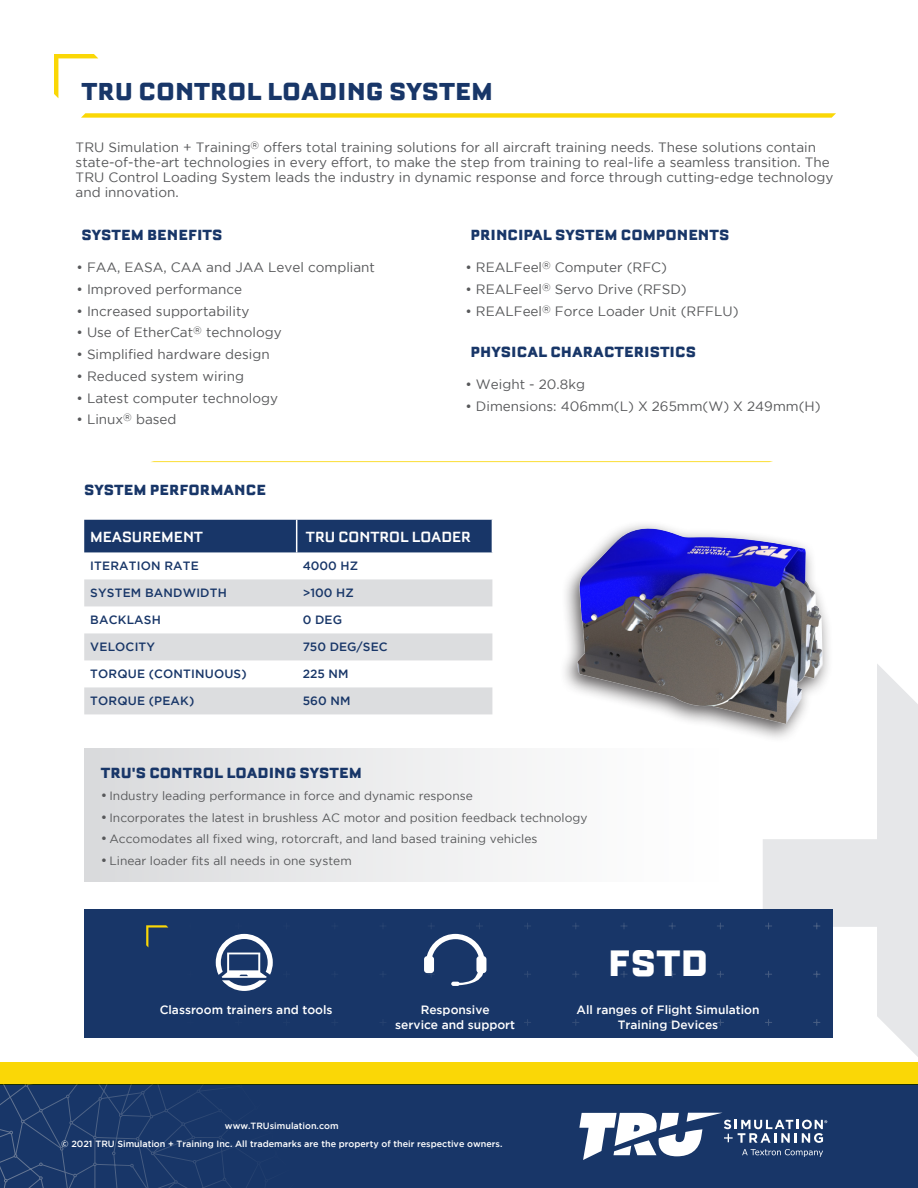
<style>
.page{position:relative;width:918px;height:1188px;background:#fff}
.page>*{position:absolute;margin:0;border:0;box-sizing:border-box;transform-origin:0 0}
.Body_Copy_Header{font:900 45px "Bourgeois";color:#fff}
.t1{font:900 30px "Bourgeois";color:#183668}
.Body_Copy_Header-2{font:900 18px "Bourgeois";color:#183668}
.Body_Copy_Header-3{font:700 18px "Bourgeois";color:#fff}
.Body_Copy{font:13.5px/15px "Gotham";color:#57585a}
.Body_Copy_Header-4{font:12px "Gotham";color:#57585a}
.Body_Copy_Header-5{font:500 12px "Gotham";letter-spacing:.015em;color:#183668}
.Footer_Info{font:500 12px/15px "Gotham";color:#fff;text-align:center}
.Footer_Info-2{font:500 9px "Gotham";color:#fff}
.s1{font-size:13.5px}
</style>
<div class="page">
<svg style="left:81px;top:113px;width:755px;height:5px;background:#fadb26"></svg>
<svg style="left:763px;top:664px;width:155px;height:393px;fill:#e6e7e9"></svg>
<div style="left:0;top:1084px;width:918px;height:104px;background:#183668"></div>
<svg style="left:54px;top:54px;width:44px;height:44px"></svg>
<div style="left:0;top:1062px;width:918px;height:22px;background:#fad706"></div>
<svg style="left:151px;top:461px;width:622px;height:1px"></svg>
<img style="left:564px;top:524px;width:273px;height:243px">
<div style="left:84px;top:520px;width:408px;height:32px;background:#183668"></div>
<svg style="left:84px;top:579px;width:408px;height:135px;fill:#dcdddf"></svg>
<hr style="left:296px;top:520px;width:1px;height:32px;background:#fff">
<div style="left:84px;top:748px;width:634px;height:133px;background:linear-gradient(to right,#dadbdd,#fff)"></div>
<div style="left:84px;top:909px;width:749px;height:129px;background:#183668"></div>
<svg style="left:813px;top:923px;width:7px;height:6px"></svg>
<svg style="left:813px;top:971px;width:7px;height:7px"></svg>
<svg style="left:813px;top:1019px;width:7px;height:7px"></svg>
<svg style="left:765px;top:923px;width:7px;height:6px"></svg>
<svg style="left:765px;top:971px;width:7px;height:7px"></svg>
<svg style="left:765px;top:1019px;width:7px;height:7px"></svg>
<svg style="left:717px;top:923px;width:7px;height:6px"></svg>
<svg style="left:717px;top:971px;width:7px;height:7px"></svg>
<svg style="left:717px;top:1019px;width:7px;height:7px"></svg>
<svg style="left:669px;top:923px;width:7px;height:6px"></svg>
<svg style="left:669px;top:971px;width:7px;height:7px"></svg>
<svg style="left:669px;top:1019px;width:7px;height:7px"></svg>
<svg style="left:621px;top:923px;width:6px;height:6px"></svg>
<svg style="left:620px;top:971px;width:8px;height:6px"></svg>
<svg style="left:620px;top:1019px;width:8px;height:7px"></svg>
<svg style="left:573px;top:923px;width:6px;height:6px"></svg>
<svg style="left:572px;top:971px;width:7px;height:6px"></svg>
<svg style="left:572px;top:1019px;width:7px;height:7px"></svg>
<svg style="left:579px;top:1113px;width:248px;height:47px"></svg>
<svg style="left:525px;top:923px;width:6px;height:6px"></svg>
<svg style="left:524px;top:971px;width:7px;height:7px"></svg>
<svg style="left:524px;top:1019px;width:7px;height:7px"></svg>
<svg style="left:476px;top:1019px;width:7px;height:7px"></svg>
<svg style="left:0;top:1084px;width:349px;height:104px"></svg>
<svg style="left:146px;top:925px;width:22px;height:22px"></svg>
<svg style="left:216px;top:933px;width:57px;height:58px"></svg>
<svg style="left:424px;top:923px;width:62px;height:63px"></svg>
<p class="t1" style="left:81px;top:76px;width:413px">TRU CONTROL LOADING SYSTEM</p>
<p class="Body_Copy" style="left:76px;top:140px;width:759px">TRU Simulation + Training<sup>®</sup> offers total training solutions for all aircraft training needs. These solutions contain state-of-the-art technologies in every effort, to make the step from training to real-life a seamless transition. The TRU Control Loading System leads the industry in dynamic response and force through cutting-edge technology and innovation.</p>
<p class="Body_Copy_Header-2" style="left:81px;top:225px;width:143px">SYSTEM BENEFITS</p>
<p class="Body_Copy" style="left:76px;top:260px;width:300px">• FAA, EASA, CAA and JAA Level compliant</p>
<p class="Body_Copy" style="left:76px;top:281px;width:167px">• Improved performance</p>
<p class="Body_Copy" style="left:76px;top:303px;width:174px">• Increased supportability</p>
<p class="Body_Copy" style="left:76px;top:325px;width:207px">• Use of EtherCat<sup>®</sup> technology</p>
<p class="Body_Copy" style="left:77px;top:347px;width:195px">• Simplified hardware design</p>
<p class="Body_Copy" style="left:77px;top:368px;width:169px">• Reduced system wiring</p>
<p class="Body_Copy" style="left:77px;top:390px;width:203px">• Latest computer technology</p>
<p class="Body_Copy" style="left:77px;top:412px;width:102px">• Linux<sup>®</sup> based</p>
<p class="Body_Copy_Header-2" style="left:84px;top:481px;width:183px">SYSTEM PERFORMANCE</p>
<p class="Body_Copy_Header-2" style="left:470px;top:225px;width:260px">PRINCIPAL SYSTEM COMPONENTS</p>
<p class="Body_Copy" style="left:465px;top:260px;width:203px">• REALFeel<sup>®</sup> Computer (RFC)</p>
<p class="Body_Copy" style="left:465px;top:281px;width:223px">• REALFeel<sup>®</sup> Servo Drive (RFSD)</p>
<p class="Body_Copy" style="left:465px;top:303px;width:275px">• REALFeel<sup>®</sup> Force Loader Unit (RFFLU)</p>
<p class="Body_Copy_Header-2" style="left:470px;top:342px;width:227px">PHYSICAL CHARACTERISTICS</p>
<p class="Body_Copy" style="left:465px;top:377px;width:121px">• Weight - 20.8kg</p>
<p class="Body_Copy" style="left:465px;top:399px;width:357px">• Dimensions: 406mm(L) X 265mm(W) X 249mm(H)</p>
<p class="Body_Copy_Header-3" style="left:90px;top:527px;width:114px">MEASUREMENT</p>
<p class="Body_Copy_Header-3" style="left:306px;top:527px;width:167px">TRU CONTROL LOADER</p>
<p class="Body_Copy_Header-5" style="left:90px;top:559px;width:110px">ITERATION RATE</p>
<p class="Body_Copy_Header-5" style="left:303px;top:559px;width:57px">4000 HZ</p>
<p class="Body_Copy_Header-5" style="left:90px;top:586px;width:138px">SYSTEM BANDWIDTH</p>
<p class="Body_Copy_Header-5" style="left:303px;top:586px;width:53px">&gt;100 HZ</p>
<p class="Body_Copy_Header-5" style="left:90px;top:613px;width:72px">BACKLASH</p>
<p class="Body_Copy_Header-5" style="left:303px;top:613px;width:41px">0 DEG</p>
<p class="Body_Copy_Header-5" style="left:90px;top:640px;width:66px">VELOCITY</p>
<p class="Body_Copy_Header-5" style="left:303px;top:640px;width:87px">750 DEG/SEC</p>
<p class="Body_Copy_Header-5" style="left:90px;top:667px;width:158px">TORQUE (CONTINUOUS)</p>
<p class="Body_Copy_Header-5" style="left:303px;top:667px;width:47px">225 NM</p>
<p class="Body_Copy_Header-5" style="left:90px;top:694px;width:105px">TORQUE (PEAK)</p>
<p class="Body_Copy_Header-5" style="left:303px;top:694px;width:49px">560 NM</p>
<p class="Body_Copy_Header-2" style="left:101px;top:764px;width:263px">TRU'S CONTROL LOADING SYSTEM</p>
<p class="Body_Copy_Header-4" style="left:101px;top:789px;width:373px"><span class="s1">•</span> Industry leading performance in force and dynamic response</p>
<p class="Body_Copy_Header-4" style="left:101px;top:811px;width:488px"><span class="s1">•</span> Incorporates the latest in brushless AC motor and position feedback technology</p>
<p class="Body_Copy_Header-4" style="left:101px;top:833px;width:438px"><span class="s1">•</span> Accomodates all fixed wing, rotorcraft, and land based training vehicles</p>
<p class="Body_Copy_Header-4" style="left:101px;top:854px;width:252px"><span class="s1">•</span> Linear loader fits all needs in one system</p>
<p class="Body_Copy_Header" style="left:608px;top:940px;width:102px">FSTD</p>
<p class="Footer_Info" style="left:160px;top:1002px;width:174px">Classroom trainers and tools</p>
<p class="Footer_Info" style="left:421px;top:1002px;width:71px">Responsive</p>
<p class="Footer_Info" style="left:395px;top:1017px;width:121px">service and support</p>
<p class="Footer_Info-2" style="left:225px;top:1120px;width:115px">www.TRUsimulation.com</p>
<p class="Footer_Info-2" style="left:61px;top:1138px;width:443px">© 2021 TRU Simulation + Training Inc. All trademarks are the property of their respective owners.</p>
<p class="Footer_Info" style="left:577px;top:1002px;width:185px">All ranges of Flight Simulation<br>Training Devices</p>
</div>
